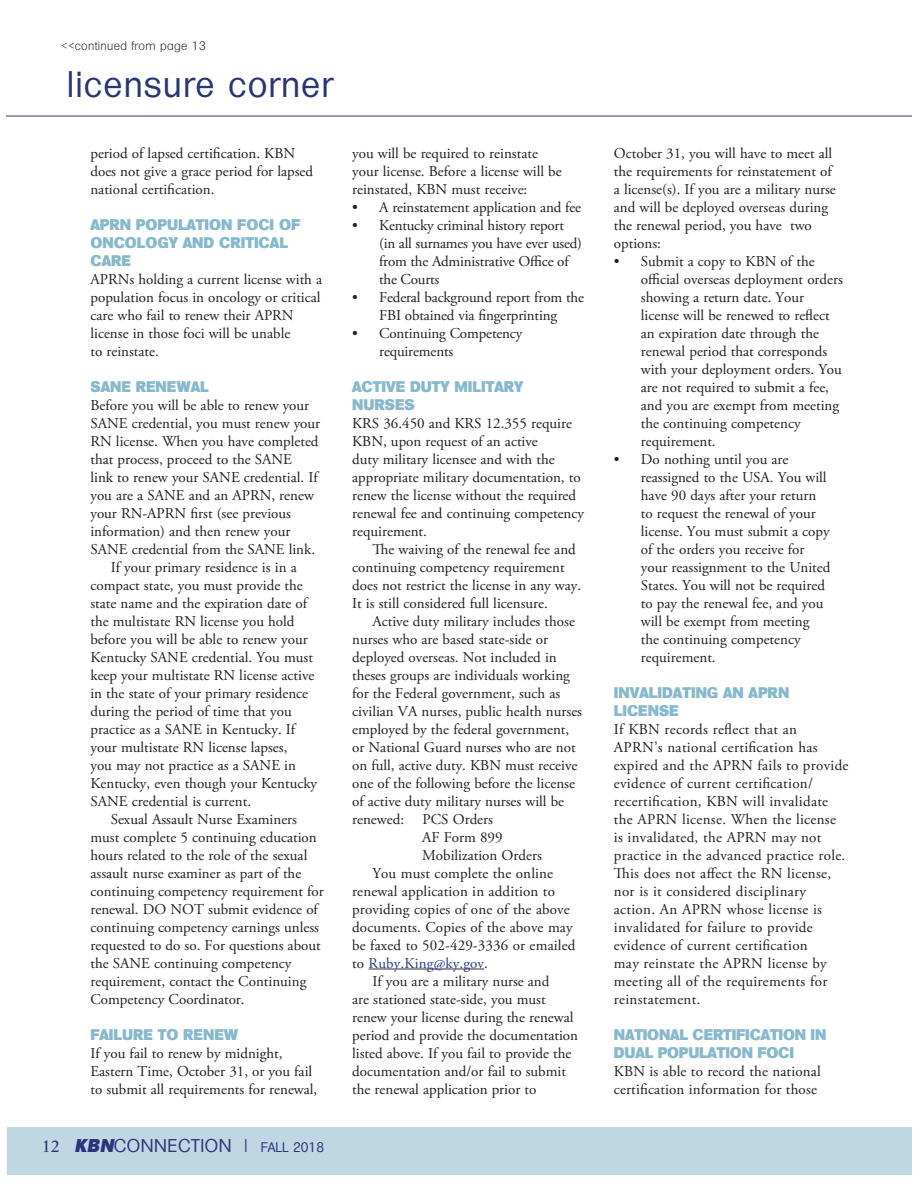
<style>
.page{position:relative;width:918px;height:1188px;background:#fff}
.page>*{position:absolute;margin:0;border:0;box-sizing:border-box;transform-origin:0 0}
.t1{font:36px "Formula";letter-spacing:.03em;color:#293579}
.t2{font:18px "Formula";letter-spacing:.03em;color:#293579}
.t3{font:15px/18px "Adobe Garamond Pro";color:#231f20}
.t4{font:15px/18px "Adobe Garamond Pro";letter-spacing:.02em;color:#231f20}
.t5{font:800 15px/18px "Formula";color:#86b9ce}
.t6{font:15px "Adobe Garamond Pro";letter-spacing:.01em;color:#2a3c92}
.t7{font:300 12px "Formula";letter-spacing:.03em;color:#231f20}
.s1{font-family:"New Aster";font-size:16.5px}
.s2{font-weight:800;font-style:italic}
.s3{font-size:13.5px}
.s4{color:#231f20}
</style>
<div class="page">
<div style="left:7px;top:1127px;width:904px;height:48px;background:#bfd7e2"></div>
<hr style="left:369px;top:969px;width:115px;height:1px;background:#312f2f">
<hr style="left:7px;top:116px;width:904px;height:1px;background:#293579">
<p class="t7" style="left:61px;top:42px;width:146px">&lt;&lt;continued from page 13</p>
<h1 class="t1" style="left:67px;top:71px;width:267px">licensure corner</h1>
<p class="t3" style="left:90px;top:145px;width:224px">period of lapsed certification. KBN does not give a grace period for lapsed national certification.</p>
<p class="t5" style="left:90px;top:217px;width:211px">APRN POPULATION FOCI OF<br>ONCOLOGY AND CRITICAL<br>CARE</p>
<p class="t3" style="left:90px;top:271px;width:233px">APRNs holding a current license with a population focus in oncology or critical care who fail to renew their APRN license in those foci will be unable<br>to reinstate.</p>
<p class="t5" style="left:90px;top:379px;width:120px">SANE RENEWAL</p>
<p class="t3" style="left:90px;top:397px;width:220px">Before you will be able to renew your</p>
<p class="t3" style="left:90px;top:415px;width:231px">SANE credential, you must renew your</p>
<p class="t3" style="left:90px;top:433px;width:230px">RN license. When you have completed</p>
<p class="t3" style="left:90px;top:451px;width:203px">that process, proceed to the SANE</p>
<p class="t3" style="left:90px;top:469px;width:229px">link to renew your SANE credential. If</p>
<p class="t3" style="left:90px;top:487px;width:225px">you are a SANE and an APRN, renew</p>
<p class="t3" style="left:90px;top:505px;width:202px">your RN-APRN first (see previous</p>
<p class="t3" style="left:90px;top:523px;width:201px">information) and then renew your</p>
<p class="t3" style="left:90px;top:541px;width:226px">SANE credential from the SANE link.</p>
<p class="t3" style="left:111px;top:559px;width:188px">If your primary residence is in a</p>
<p class="t3" style="left:90px;top:577px;width:214px">compact state, you must provide the</p>
<p class="t3" style="left:90px;top:595px;width:218px">state name and the expiration date of</p>
<p class="t3" style="left:90px;top:613px;width:206px">the multistate RN license you hold</p>
<p class="t3" style="left:90px;top:631px;width:219px">before you will be able to renew your</p>
<p class="t3" style="left:90px;top:649px;width:224px">Kentucky SANE credential. You must</p>
<p class="t3" style="left:90px;top:667px;width:226px">keep your multistate RN license active</p>
<p class="t3" style="left:90px;top:685px;width:219px">in the state of your primary residence</p>
<p class="t3" style="left:90px;top:703px;width:203px">during the period of time that you</p>
<p class="t3" style="left:90px;top:721px;width:206px">practice as a SANE in Kentucky. If</p>
<p class="t3" style="left:90px;top:739px;width:199px">your multistate RN license lapses,</p>
<p class="t3" style="left:90px;top:757px;width:207px">you may not practice as a SANE in</p>
<p class="t3" style="left:90px;top:775px;width:228px">Kentucky, even though your Kentucky</p>
<p class="t3" style="left:90px;top:793px;width:162px">SANE credential is current.</p>
<p class="t3" style="left:111px;top:811px;width:188px">Sexual Assault Nurse Examiners</p>
<p class="t3" style="left:90px;top:829px;width:228px">must complete 5 continuing education</p>
<p class="t3" style="left:90px;top:847px;width:218px">hours related to the role of the sexual</p>
<p class="t3" style="left:90px;top:865px;width:212px">assault nurse examiner as part of the</p>
<p class="t3" style="left:90px;top:883px;width:235px">continuing competency requirement for</p>
<p class="t3" style="left:90px;top:901px;width:229px">renewal. DO NOT submit evidence of</p>
<p class="t3" style="left:90px;top:919px;width:230px">continuing competency earnings unless</p>
<p class="t3" style="left:90px;top:937px;width:232px">requested to do so. For questions about</p>
<p class="t3" style="left:90px;top:955px;width:203px">the SANE continuing competency</p>
<p class="t3" style="left:90px;top:973px;width:217px">requirement, contact the Continuing</p>
<p class="t3" style="left:90px;top:991px;width:156px">Competency Coordinator.</p>
<p class="t5" style="left:90px;top:1027px;width:149px">FAILURE TO RENEW</p>
<p class="t3" style="left:90px;top:1045px;width:228px">If you fail to renew by midnight,<br>Eastern Time, October 31, or you fail to submit all requirements for renewal,</p>
<p class="t2" style="left:42px;top:1139px;width:284px"><span class="s1">12</span> <span class="s2">KBN</span>CONNECTION | <span class="s3">FALL 2018</span></p>
<p class="t3" style="left:352px;top:145px;width:211px">you will be required to reinstate your license. Before a license will be reinstated, KBN must receive:</p>
<p class="t3" style="left:352px;top:199px;width:230px">• A reinstatement application and fee</p>
<p class="t3" style="left:379px;top:217px;width:204px;text-indent:-27px">• Kentucky criminal history report (in all surnames you have ever used) from the Administrative Office of the Courts</p>
<p class="t3" style="left:352px;top:289px;width:233px;text-align:center">• Federal background report from the<br>FBI obtained via fingerprinting</p>
<p class="t3" style="left:379px;top:325px;width:145px;text-indent:-27px">• Continuing Competency requirements</p>
<p class="t5" style="left:352px;top:379px;width:173px">ACTIVE DUTY MILITARY<br>NURSES</p>
<p class="t3" style="left:352px;top:415px;width:233px">KRS 36.450 and KRS 12.355 require KBN, upon request of an active<br>duty military licensee and with the appropriate military documentation, to renew the license without the required renewal fee and continuing competency requirement.</p>
<p class="t3" style="left:352px;top:541px;width:231px;text-indent:20px">The waiving of the renewal fee and continuing competency requirement does not restrict the license in any way.<br>It is still considered full licensure.</p>
<p class="t3" style="left:372px;top:613px;width:204px">Active duty military includes those</p>
<p class="t3" style="left:352px;top:631px;width:198px">nurses who are based state-side or</p>
<p class="t3" style="left:352px;top:649px;width:206px">deployed overseas. Not included in</p>
<p class="t3" style="left:352px;top:667px;width:219px">theses groups are individuals working</p>
<p class="t3" style="left:352px;top:685px;width:210px">for the Federal government, such as</p>
<p class="t3" style="left:352px;top:703px;width:231px">civilian VA nurses, public health nurses</p>
<p class="t3" style="left:352px;top:721px;width:219px">employed by the federal government,</p>
<p class="t3" style="left:352px;top:739px;width:225px">or National Guard nurses who are not</p>
<p class="t3" style="left:352px;top:757px;width:227px">on full, active duty. KBN must receive</p>
<p class="t3" style="left:352px;top:775px;width:224px">one of the following before the license</p>
<p class="t3" style="left:352px;top:793px;width:214px">of active duty military nurses will be</p>
<p class="t3" style="left:352px;top:811px;width:142px">renewed: PCS Orders</p>
<p class="t3" style="left:422px;top:829px;width:82px">AF Form 899</p>
<p class="t3" style="left:422px;top:847px;width:121px">Mobilization Orders</p>
<p class="t3" style="left:372px;top:865px;width:182px">You must complete the online</p>
<p class="t3" style="left:352px;top:883px;width:204px">renewal application in addition to</p>
<p class="t3" style="left:352px;top:901px;width:219px">providing copies of one of the above</p>
<p class="t3" style="left:352px;top:919px;width:222px">documents. Copies of the above may</p>
<p class="t3" style="left:352px;top:937px;width:225px">be faxed to 502-429-3336 or emailed</p>
<p class="t6" style="left:352px;top:957px;width:137px"><span class="s4">to</span> Ruby.King@ky.gov<span class="s4">.</span></p>
<p class="t3" style="left:372px;top:973px;width:179px">If you are a military nurse and</p>
<p class="t3" style="left:352px;top:991px;width:195px">are stationed state-side, you must</p>
<p class="t3" style="left:352px;top:1009px;width:223px">renew your license during the renewal</p>
<p class="t3" style="left:352px;top:1027px;width:227px">period and provide the documentation</p>
<p class="t3" style="left:352px;top:1045px;width:221px">listed above. If you fail to provide the</p>
<p class="t3" style="left:352px;top:1063px;width:215px">documentation and/or fail to submit</p>
<p class="t3" style="left:352px;top:1081px;width:186px">the renewal application prior to</p>
<p class="t3" style="left:614px;top:145px;width:224px">October 31, you will have to meet all the requirements for reinstatement of a license(s). If you are a military nurse and will be deployed overseas during the renewal period, you have two options:</p>
<p class="t3" style="left:641px;top:253px;width:204px;text-indent:-27px">• Submit a copy to KBN of the official overseas deployment orders showing a return date. Your license will be renewed to reflect an expiration date through the renewal period that corresponds with your deployment orders. You are not required to submit a fee, and you are exempt from meeting the continuing competency requirement.</p>
<p class="t3" style="left:641px;top:451px;width:191px;text-indent:-27px">• Do nothing until you are reassigned to the USA. You will have 90 days after your return to request the renewal of your license. You must submit a copy of the orders you receive for your reassignment to the United<br>States. You will not be required to pay the renewal fee, and you will be exempt from meeting the continuing competency requirement.</p>
<p class="t5" style="left:614px;top:685px;width:177px">INVALIDATING AN APRN<br>LICENSE</p>
<p class="t4" style="left:614px;top:721px;width:236px">If KBN records reflect that an APRN’s national certification has expired and the APRN fails to provide evidence of current certification/ recertification, KBN will invalidate the APRN license. When the license is invalidated, the APRN may not practice in the advanced practice role.<br>This does not affect the RN license, nor is it considered disciplinary action. An APRN whose license is invalidated for failure to provide evidence of current certification<br>may reinstate the APRN license by meeting all of the requirements for reinstatement.</p>
<p class="t5" style="left:614px;top:1027px;width:214px">NATIONAL CERTIFICATION IN<br>DUAL POPULATION FOCI</p>
<p class="t3" style="left:614px;top:1063px;width:208px">KBN is able to record the national certification information for those</p>
</div>
